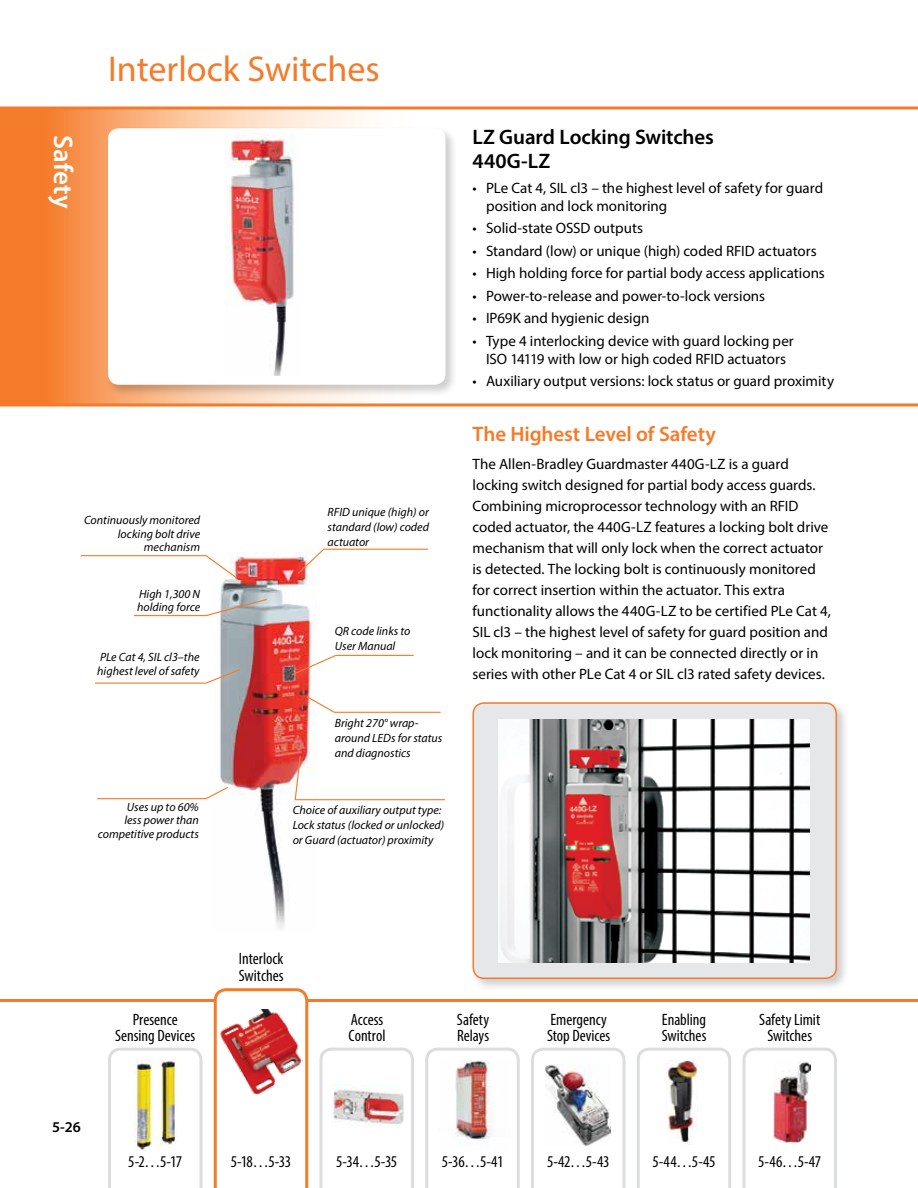
<style>
.page{position:relative;width:918px;height:1188px;background:#fff}
.page>*{position:absolute;margin:0;border:0;box-sizing:border-box;transform-origin:0 0}
.t1{font:36px "Myriad Pro";color:#f47b29}
.t2{font:600 27px "Myriad Pro";letter-spacing:.005em;color:#fff}
.t3{font:600 21px/24px "Myriad Pro";letter-spacing:-.005em;color:#000}
.t4{font:600 21px "Myriad Pro";letter-spacing:-.005em;color:#f47b29}
.t5{font:condensed 16.5px/16.5px "Myriad Pro";color:#000}
.t6{font:15px/21px "Myriad Pro";color:#000}
.t7{font:600 15px "Myriad Pro";color:#000}
.t8{font:italic 12px/15px "Myriad Pro";color:#000}
</style>
<div class="page">
<svg style="left:0;top:110px;width:472px;height:294px"></svg>
<hr style="left:0;top:404px;width:918px;height:2px;background:#f47b29">
<svg style="left:0;top:106px;width:918px;height:4px;background:#f69858"></svg>
<hr style="left:0;top:999px;width:918px;height:3px;background:#f47b29">
<svg style="left:108px;top:1048px;width:94px;height:140px"></svg>
<svg style="left:319px;top:1048px;width:95px;height:140px"></svg>
<svg style="left:425px;top:1048px;width:95px;height:140px"></svg>
<svg style="left:531px;top:1048px;width:95px;height:140px"></svg>
<svg style="left:637px;top:1048px;width:94px;height:140px"></svg>
<svg style="left:743px;top:1048px;width:94px;height:140px"></svg>
<svg style="left:214px;top:988px;width:94px;height:200px"></svg>
<img style="left:773px;top:1061px;width:38px;height:81px">
<img style="left:546px;top:1064px;width:64px;height:81px">
<img style="left:666px;top:1060px;width:31px;height:84px">
<img style="left:438px;top:1061px;width:71px;height:89px">
<img style="left:134px;top:1059px;width:43px;height:90px">
<img style="left:218px;top:1009px;width:84px;height:86px">
<img style="left:332px;top:1085px;width:72px;height:42px">
<div style="left:469px;top:699px;width:381px;height:292px;background:#000;opacity:.2"></div>
<div style="left:473px;top:703px;width:363px;height:275px;background:#e6e7e8;border-radius:11px"></div>
<div style="left:473px;top:702px;width:364px;height:277px;border:2px solid #f47b29;border-radius:11px"></div>
<div style="left:105px;top:125px;width:353px;height:272px;background:#000;opacity:.2"></div>
<div style="left:108px;top:128px;width:338px;height:257px;background:#fff;border-radius:11px"></div>
<img style="left:225px;top:133px;width:69px;height:243px">
<img style="left:220px;top:552px;width:95px;height:377px">
<img style="left:499px;top:719px;width:310px;height:243px">
<div style="left:289px;top:539px;width:147px;height:43px;background:#fff"></div>
<svg style="left:296px;top:548px;width:133px;height:27px"></svg>
<div style="left:283px;top:645px;width:139px;height:39px;background:#fff;opacity:.75"></div>
<svg style="left:290px;top:654px;width:125px;height:22px"></svg>
<div style="left:298px;top:688px;width:151px;height:34px;background:#fff"></div>
<svg style="left:305px;top:695px;width:136px;height:18px"></svg>
<div style="left:286px;top:748px;width:167px;height:62px;background:#fff"></div>
<svg style="left:294px;top:755px;width:151px;height:46px"></svg>
<div style="left:72px;top:545px;width:173px;height:42px;background:#fff"></div>
<svg style="left:80px;top:555px;width:158px;height:24px"></svg>
<div style="left:126px;top:590px;width:149px;height:36px;background:#fff;opacity:.75"></div>
<svg style="left:133px;top:598px;width:135px;height:19px"></svg>
<div style="left:89px;top:778px;width:147px;height:31px;background:#fff"></div>
<svg style="left:97px;top:787px;width:131px;height:13px"></svg>
<div style="left:87px;top:660px;width:161px;height:33px;background:#fff;opacity:.75"></div>
<svg style="left:94px;top:668px;width:147px;height:16px"></svg>
<h2 class="t2" style="left:80px;top:135px;width:75px;rotate:90deg">Safety</h2>
<h1 class="t1" style="left:108px;top:47px;width:273px">Interlock Switches</h1>
<p class="t8" style="left:84px;top:513px;width:118px;line-height:13.5px;text-align:right">Continuously monitored locking bolt drive mechanism</p>
<p class="t8" style="left:137px;top:587px;width:65px;line-height:13.5px">High 1,300 N holding force</p>
<p class="t8" style="left:97px;top:650px;width:104px;line-height:13.5px">PLe Cat 4, SIL cl3–the highest level of safety</p>
<p class="t8" style="left:98px;top:800px;width:103px;line-height:13.5px;text-align:right">Uses up to 60%<br>less power than competitive products</p>
<p class="t8" style="left:328px;top:504px;width:103px;text-align:justify">RFID unique (high) or standard (low) coded actuator</p>
<p class="t8" style="left:335px;top:624px;width:77px">QR code links to<br>User Manual</p>
<p class="t8" style="left:335px;top:715px;width:109px">Bright 270° wrap&shy;around LEDs for status and diagnostics</p>
<p class="t8" style="left:293px;top:802px;width:153px">Choice of auxiliary output type:<br>Lock status (locked or unlocked) or Guard (actuator) proximity</p>
<h3 class="t3" style="left:472px;top:124px;width:243px">LZ Guard Locking Switches<br>440G-LZ</h3>
<p class="t6" style="left:486px;top:178px;width:339px;line-height:18px;text-indent:-14px">• PLe Cat 4, SIL cl3 – the highest level of safety for guard position and lock monitoring</p>
<p class="t6" style="left:472px;top:217px;width:172px">• Solid-state OSSD outputs</p>
<p class="t6" style="left:472px;top:240px;width:346px">• Standard (low) or unique (high) coded RFID actuators</p>
<p class="t6" style="left:472px;top:262px;width:354px">• High holding force for partial body access applications</p>
<p class="t6" style="left:472px;top:285px;width:294px">• Power-to-release and power-to-lock versions</p>
<p class="t6" style="left:472px;top:307px;width:178px">• IP69K and hygienic design</p>
<p class="t6" style="left:472px;top:331px;width:323px;line-height:18px;text-align:center">• Type 4 interlocking device with guard locking per<br>ISO 14119 with low or high coded RFID actuators</p>
<p class="t6" style="left:472px;top:370px;width:363px">• Auxiliary output versions: lock status or guard proximity</p>
<h3 class="t4" style="left:472px;top:421px;width:245px">The Highest Level of Safety</h3>
<p class="t6" style="left:472px;top:453px;width:360px">The Allen-Bradley Guardmaster 440G-LZ is a guard locking switch designed for partial body access guards.<br>Combining microprocessor technology with an RFID coded actuator, the 440G-LZ features a locking bolt drive mechanism that will only lock when the correct actuator is detected. The locking bolt is continuously monitored for correct insertion within the actuator. This extra functionality allows the 440G-LZ to be certified PLe Cat 4, SIL cl3 – the highest level of safety for guard position and lock monitoring – and it can be connected directly or in series with other PLe Cat 4 or SIL cl3 rated safety devices.</p>
<p class="t7" style="left:52px;top:1117px;width:30px">5-26</p>
<p class="t5" style="left:115px;top:1011px;width:82px;text-align:center">Presence<br>Sensing Devices</p>
<p class="t5" style="left:239px;top:950px;width:46px">Interlock<br>Switches</p>
<p class="t5" style="left:349px;top:1011px;width:38px">Access<br>Control</p>
<p class="t5" style="left:457px;top:1011px;width:34px">Safety<br>Relays</p>
<p class="t5" style="left:547px;top:1011px;width:65px">Emergency<br>Stop Devices</p>
<p class="t5" style="left:662px;top:1011px;width:46px">Enabling<br>Switches</p>
<p class="t5" style="left:759px;top:1011px;width:62px;text-align:center">Safety Limit<br>Switches</p>
<p class="t5" style="left:128px;top:1153px;width:55px">5-2…5-17</p>
<p class="t5" style="left:442px;top:1153px;width:63px">5-36…5-41</p>
<p class="t5" style="left:547px;top:1153px;width:64px">5-42…5-43</p>
<p class="t5" style="left:652px;top:1153px;width:65px">5-44…5-45</p>
<p class="t5" style="left:758px;top:1153px;width:65px">5-46…5-47</p>
<p class="t5" style="left:231px;top:1153px;width:62px">5-18…5-33</p>
<p class="t5" style="left:336px;top:1153px;width:63px">5-34…5-35</p>
</div>
